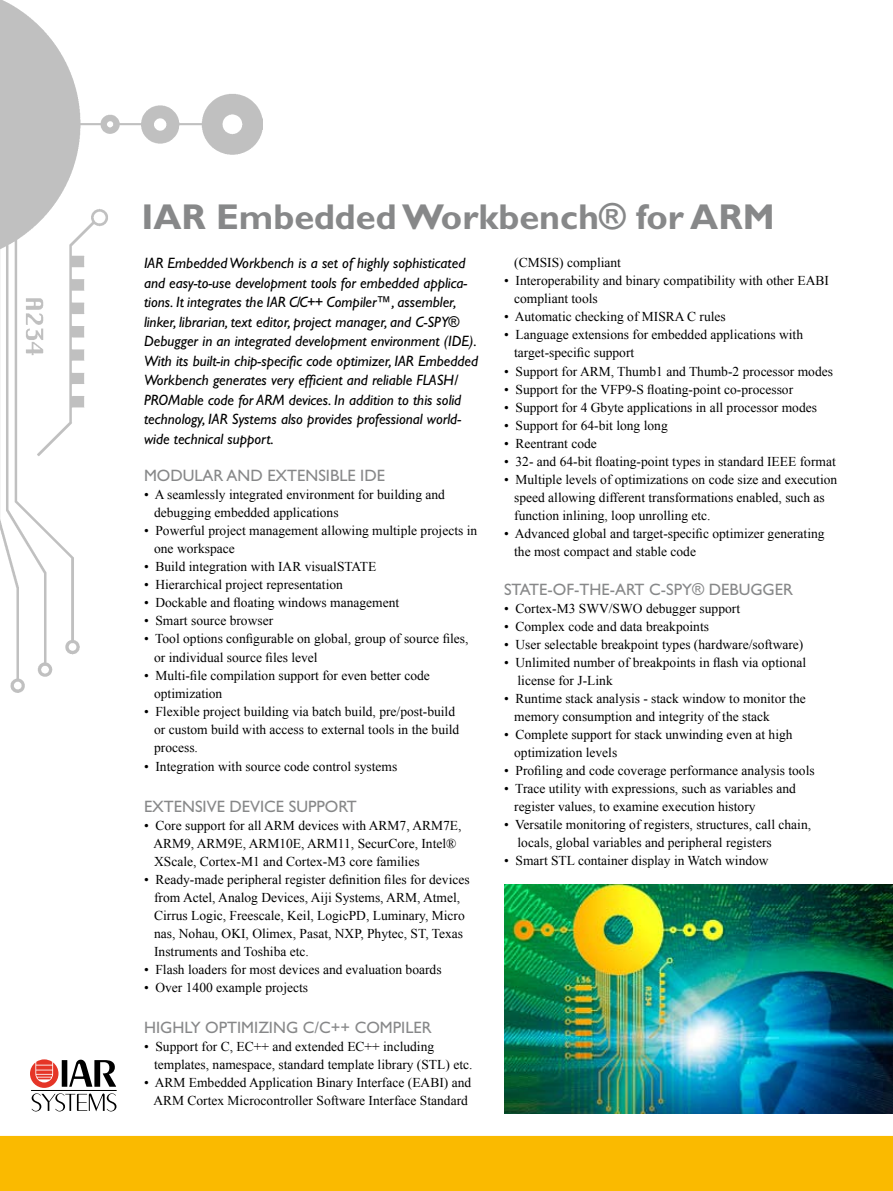
<style>
.page{position:relative;width:893px;height:1191px;background:#fff}
.page>*{position:absolute;margin:0;border:0;box-sizing:border-box;transform-origin:0 0}
.t1{font:700 36px "Gill Sans Std";color:#878889}
.t2{font:16.5px "Gill Sans Std";color:#878889}
.t3{font:italic 15px/19.5px "Gill Sans Std";color:#000}
.t4{font:13.5px/18px "Times New Roman";color:#000}
</style>
<div class="page">
<img style="left:0;top:0;width:262px;height:693px">
<div style="left:0;top:1135px;width:893px;height:56px;background:#faba00"></div>
<img style="left:504px;top:884px;width:389px;height:229px">
<div style="left:62px;top:1060px;width:5px;height:26px;background:#000"></div>
<svg style="left:69px;top:1059px;width:47px;height:27px"></svg>
<hr style="left:31px;top:1090px;width:86px;height:1px;background:#000">
<svg style="left:32px;top:1093px;width:84px;height:18px"></svg>
<svg style="left:30px;top:1059px;width:28px;height:28px"></svg>
<p class="t1" style="left:141px;top:195px;width:635px">IAR Embedded Workbench® for ARM</p>
<p class="t3" style="left:144px;top:254px;width:336px">IAR Embedded Workbench is a set of highly sophisticated and easy-to-use development tools for embedded applica&shy;tions. It integrates the IAR C/C++ Compiler™, assembler, linker, librarian, text editor, project manager, and C-SPY® Debugger in an integrated development environment (IDE).<br>With its built-in chip-specific code optimizer, IAR Embedded Workbench generates very efficient and reliable FLASH/ PROMable code for ARM devices. In addition to this solid technology, IAR Systems also provides professional world&shy;wide technical support.</p>
<p class="t2" style="left:144px;top:466px;width:243px">MODULAR AND EXTENSIBLE IDE</p>
<p class="t4" style="left:154px;top:486px;width:292px;text-indent:-10px">• A seamlessly integrated environment for building and debugging embedded applications</p>
<p class="t4" style="left:154px;top:522px;width:325px;text-indent:-10px">• Powerful project management allowing multiple projects in one workspace</p>
<p class="t4" style="left:144px;top:558px;width:234px">• Build integration with IAR visualSTATE</p>
<p class="t4" style="left:144px;top:576px;width:200px">• Hierarchical project representation</p>
<p class="t4" style="left:144px;top:594px;width:257px">• Dockable and floating windows management</p>
<p class="t4" style="left:144px;top:612px;width:131px">• Smart source browser</p>
<p class="t4" style="left:154px;top:630px;width:316px;text-indent:-10px">• Tool options configurable on global, group of source files, or individual source files level</p>
<p class="t4" style="left:144px;top:666px;width:287px">• Multi-file compilation support for even better code</p>
<p class="t4" style="left:154px;top:684px;width:70px">optimization</p>
<p class="t4" style="left:154px;top:702px;width:307px;text-indent:-10px">• Flexible project building via batch build, pre/post-build or custom build with access to external tools in the build process.</p>
<p class="t4" style="left:144px;top:757px;width:255px">• Integration with source code control systems</p>
<p class="t2" style="left:144px;top:797px;width:214px">EXTENSIVE DEVICE SUPPORT</p>
<p class="t4" style="left:144px;top:816px;width:319px">• Core support for all ARM devices with ARM7, ARM7E,</p>
<p class="t4" style="left:153px;top:834px;width:305px">ARM9, ARM9E, ARM10E, ARM11, SecurCore, Intel®</p>
<p class="t4" style="left:154px;top:852px;width:267px">XScale, Cortex-M1 and Cortex-M3 core families</p>
<p class="t4" style="left:144px;top:870px;width:327px;text-align:center">• Ready-made peripheral register definition files for devices from Actel, Analog Devices, Aiji Systems, ARM, Atmel,</p>
<p class="t4" style="left:154px;top:906px;width:312px">Cirrus Logic, Freescale, Keil, LogicPD, Luminary, Micro</p>
<p class="t4" style="left:154px;top:924px;width:311px">nas, Nohau, OKI, Olimex, Pasat, NXP, Phytec, ST, Texas</p>
<p class="t4" style="left:154px;top:942px;width:156px">Instruments and Toshiba etc.</p>
<p class="t4" style="left:144px;top:960px;width:299px">• Flash loaders for most devices and evaluation boards</p>
<p class="t4" style="left:144px;top:978px;width:166px">• Over 1400 example projects</p>
<p class="t2" style="left:144px;top:1018px;width:289px">HIGHLY OPTIMIZING C/C++ COMPILER</p>
<p class="t4" style="left:144px;top:1037px;width:292px">• Support for C, EC++ and extended EC++ including</p>
<p class="t4" style="left:154px;top:1055px;width:320px">templates, namespace, standard template library (STL) etc.</p>
<p class="t4" style="left:144px;top:1073px;width:329px">• ARM Embedded Application Binary Interface (EABI) and</p>
<p class="t4" style="left:153px;top:1091px;width:316px">ARM Cortex Microcontroller Software Interface Standard</p>
<p class="t4" style="left:514px;top:254px;width:108px">(CMSIS) compliant</p>
<p class="t4" style="left:514px;top:272px;width:316px;text-indent:-10px">• Interoperability and binary compatibility with other EABI compliant tools</p>
<p class="t4" style="left:504px;top:308px;width:223px">• Automatic checking of MISRA C rules</p>
<p class="t4" style="left:504px;top:326px;width:301px">• Language extensions for embedded applications with</p>
<p class="t4" style="left:514px;top:344px;width:122px">target-specific support</p>
<p class="t4" style="left:504px;top:362px;width:330px">• Support for ARM, Thumb1 and Thumb-2 processor modes</p>
<p class="t4" style="left:504px;top:380px;width:291px">• Support for the VFP9-S floating-point co-processor</p>
<p class="t4" style="left:504px;top:398px;width:314px">• Support for 4 Gbyte applications in all processor modes</p>
<p class="t4" style="left:504px;top:416px;width:165px">• Support for 64-bit long long</p>
<p class="t4" style="left:504px;top:434px;width:94px">• Reentrant code</p>
<p class="t4" style="left:504px;top:452px;width:333px">• 32- and 64-bit floating-point types in standard IEEE format</p>
<p class="t4" style="left:514px;top:470px;width:325px;text-indent:-10px">• Multiple levels of optimizations on code size and execution speed allowing different transformations enabled, such as function inlining, loop unrolling etc.</p>
<p class="t4" style="left:514px;top:524px;width:312px;text-indent:-10px">• Advanced global and target-specific optimizer generating the most compact and stable code</p>
<p class="t2" style="left:504px;top:579px;width:291px">STATE-OF-THE-ART C-SPY® DEBUGGER</p>
<p class="t4" style="left:504px;top:599px;width:238px">• Cortex-M3 SWV/SWO debugger support</p>
<p class="t4" style="left:504px;top:617px;width:206px">• Complex code and data breakpoints</p>
<p class="t4" style="left:504px;top:635px;width:301px">• User selectable breakpoint types (hardware/software)</p>
<p class="t4" style="left:504px;top:653px;width:304px">• Unlimited number of breakpoints in flash via optional</p>
<p class="t4" style="left:518px;top:671px;width:97px">license for J-Link</p>
<p class="t4" style="left:514px;top:689px;width:293px;text-indent:-10px">• Runtime stack analysis - stack window to monitor the memory consumption and integrity of the stack</p>
<p class="t4" style="left:504px;top:725px;width:290px">• Complete support for stack unwinding even at high</p>
<p class="t4" style="left:514px;top:743px;width:105px">optimization levels</p>
<p class="t4" style="left:504px;top:761px;width:312px">• Profiling and code coverage performance analysis tools</p>
<p class="t4" style="left:504px;top:779px;width:293px">• Trace utility with expressions, such as variables and</p>
<p class="t4" style="left:514px;top:797px;width:243px">register values, to examine execution history</p>
<p class="t4" style="left:504px;top:815px;width:309px">• Versatile monitoring of registers, structures, call chain,</p>
<p class="t4" style="left:518px;top:833px;width:256px">locals, global variables and peripheral registers</p>
<p class="t4" style="left:504px;top:851px;width:266px">• Smart STL container display in Watch window</p>
</div>
